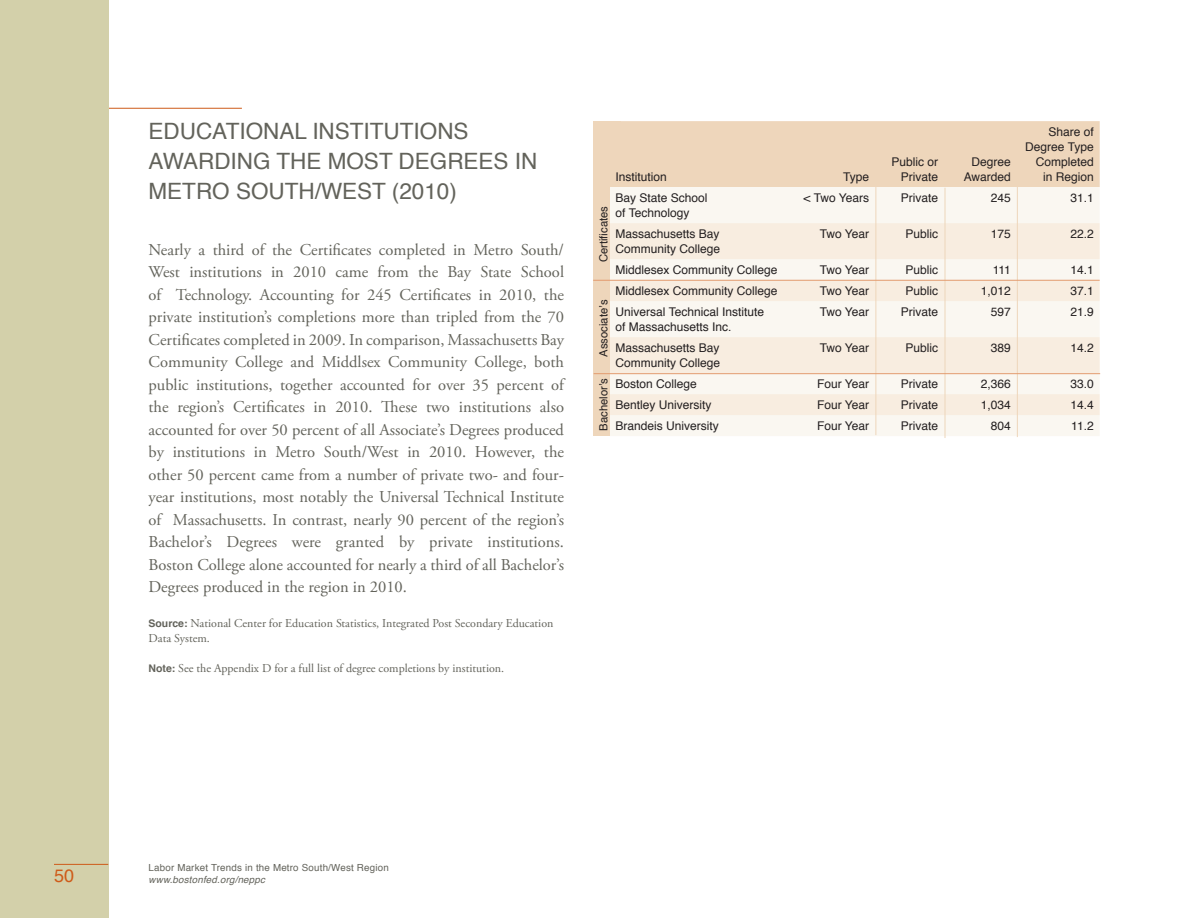
<style>
.page{position:relative;width:1188px;height:918px;background:#fff}
.page>*{position:absolute;margin:0;border:0;box-sizing:border-box;transform-origin:0 0}
.BodyText{font:22.5px/30px "Helvetica";color:#63635b}
.t1{font:18px "Helvetica";color:#ce5b19}
.BodyText-2{font:16.5px/22.5px "Adobe Garamond Pro";color:#63635b;text-align:justify}
.t2{font:12px/15px "Helvetica";color:#231f20}
.BodyText-3{font:12px/15px "Adobe Garamond Pro";color:#63635b}
.Note_Source{font:12px "Adobe Garamond Pro";color:#63635b}
.t3{font:11.25px "Helvetica";color:#231f20}
.Note_Source-2{font:9.75px/11.2px "Helvetica";letter-spacing:.02em;color:#63635b}
.s1{font-family:"Helvetica";font-weight:700;font-size:10.5px}
.s2{font-style:italic}
</style>
<div class="page">
<hr style="left:15px;top:108px;width:227px;height:1px;background:#ce5b19">
<div style="left:0;top:0;width:108px;height:918px;background:#d3d0aa"></div>
<hr style="left:54px;top:864px;width:54px;height:1px;background:#ce5b19">
<div style="left:594px;top:121px;width:27px;height:47px;background:#eed6bb"></div>
<div style="left:610px;top:121px;width:490px;height:66px;background:#eed6bb"></div>
<div style="left:610px;top:187px;width:490px;height:249px;background:#faf7f1"></div>
<svg style="left:610px;top:223px;width:490px;height:192px;fill:#f8ede0"></svg>
<div style="left:594px;top:158px;width:16px;height:278px;background:#eed6bb"></div>
<hr style="left:876px;top:185px;width:1px;height:250px;background:#eed6bb">
<hr style="left:945px;top:188px;width:1px;height:250px;background:#eed6bb">
<hr style="left:1017px;top:185px;width:1px;height:252px;background:#eed6bb">
<hr style="left:593px;top:280px;width:507px;height:1px;background:#e39b6e">
<hr style="left:594px;top:373px;width:506px;height:1px;background:#e39b6e">
<p class="BodyText" style="left:149px;top:117px;width:390px">EDUCATIONAL INSTITUTIONS<br>AWARDING THE MOST DEGREES IN<br>METRO SOUTH/WEST (2010)</p>
<p class="BodyText-2" style="left:149px;top:239px;width:417px">Nearly a third of the Certificates completed in Metro South/ West institutions in 2010 came from the Bay State School of Technology. Accounting for 245 Certificates in 2010, the private institution’s completions more than tripled from the 70<br>Certificates completed in 2009. In comparison, Massachusetts Bay Community College and Middlsex Community College, both public institutions, together accounted for over 35 percent of the region’s Certificates in 2010. These two institutions also accounted for over 50 percent of all Associate’s Degrees produced by institutions in Metro South/West in 2010. However, the other 50 percent came from a number of private two- and four&shy;year institutions, most notably the Universal Technical Institute of Massachusetts. In contrast, nearly 90 percent of the region’s Bachelor’s Degrees were granted by private institutions.<br>Boston College alone accounted for nearly a third of all Bachelor’s Degrees produced in the region in 2010.</p>
<p class="BodyText-3" style="left:149px;top:616px;width:406px"><span class="s1">Source:</span> National Center for Education Statistics, Integrated Post Secondary Education<br>Data System.</p>
<p class="Note_Source" style="left:149px;top:661px;width:357px"><span class="s1">Note:</span> See the Appendix D for a full list of degree completions by institution.</p>
<p class="t3" style="left:595px;top:262px;width:58px;rotate:-90deg">Certificates</p>
<p class="t3" style="left:595px;top:357px;width:58px;rotate:-90deg">Associate’s</p>
<p class="t3" style="left:595px;top:431px;width:54px;rotate:-90deg">Bachelor’s</p>
<p class="t2" style="left:616px;top:170px;width:53px">Institution</p>
<p class="t2" style="left:843px;top:170px;width:28px">Type</p>
<p class="t2" style="left:892px;top:155px;width:48px;text-align:right">Public or<br>Private</p>
<p class="t2" style="left:964px;top:155px;width:49px;text-align:right">Degree<br>Awarded</p>
<p class="t2" style="left:1025px;top:125px;width:70px;text-align:right">Share of<br>Degree Type<br>Completed in Region</p>
<p class="t2" style="left:616px;top:191px;width:94px">Bay State School of Technology</p>
<p class="t2" style="left:804px;top:191px;width:67px">&lt; Two Years</p>
<p class="t2" style="left:901px;top:191px;width:39px">Private</p>
<p class="t2" style="left:991px;top:191px;width:22px">245</p>
<p class="t2" style="left:1070px;top:191px;width:25px">31.1</p>
<p class="t2" style="left:616px;top:227px;width:106px">Massachusetts Bay<br>Community College</p>
<p class="t2" style="left:820px;top:227px;width:51px">Two Year</p>
<p class="t2" style="left:906px;top:227px;width:34px">Public</p>
<p class="t2" style="left:991px;top:227px;width:22px">175</p>
<p class="t2" style="left:1070px;top:227px;width:25px">22.2</p>
<p class="t2" style="left:616px;top:263px;width:164px">Middlesex Community College</p>
<p class="t2" style="left:820px;top:263px;width:51px">Two Year</p>
<p class="t2" style="left:906px;top:263px;width:34px">Public</p>
<p class="t2" style="left:993px;top:263px;width:20px">111</p>
<p class="t2" style="left:1070px;top:263px;width:25px">14.1</p>
<p class="t2" style="left:616px;top:284px;width:164px">Middlesex Community College</p>
<p class="t2" style="left:820px;top:284px;width:51px">Two Year</p>
<p class="t2" style="left:906px;top:284px;width:34px">Public</p>
<p class="t2" style="left:981px;top:284px;width:32px">1,012</p>
<p class="t2" style="left:1070px;top:284px;width:25px">37.1</p>
<p class="t2" style="left:616px;top:305px;width:150px">Universal Technical Institute of Massachusetts Inc.</p>
<p class="t2" style="left:820px;top:305px;width:51px">Two Year</p>
<p class="t2" style="left:901px;top:305px;width:39px">Private</p>
<p class="t2" style="left:991px;top:305px;width:22px">597</p>
<p class="t2" style="left:1070px;top:305px;width:25px">21.9</p>
<p class="t2" style="left:616px;top:341px;width:106px">Massachusetts Bay<br>Community College</p>
<p class="t2" style="left:820px;top:341px;width:51px">Two Year</p>
<p class="t2" style="left:906px;top:341px;width:34px">Public</p>
<p class="t2" style="left:991px;top:341px;width:22px">389</p>
<p class="t2" style="left:1070px;top:341px;width:25px">14.2</p>
<p class="t2" style="left:616px;top:377px;width:83px">Boston College</p>
<p class="t2" style="left:817px;top:377px;width:54px">Four Year</p>
<p class="t2" style="left:901px;top:377px;width:39px">Private</p>
<p class="t2" style="left:981px;top:377px;width:32px">2,366</p>
<p class="t2" style="left:1070px;top:377px;width:25px">33.0</p>
<p class="t2" style="left:616px;top:398px;width:98px">Bentley University</p>
<p class="t2" style="left:817px;top:398px;width:54px">Four Year</p>
<p class="t2" style="left:901px;top:398px;width:39px">Private</p>
<p class="t2" style="left:981px;top:398px;width:32px">1,034</p>
<p class="t2" style="left:1070px;top:398px;width:25px">14.4</p>
<p class="t2" style="left:616px;top:419px;width:105px">Brandeis University</p>
<p class="t2" style="left:817px;top:419px;width:54px">Four Year</p>
<p class="t2" style="left:901px;top:419px;width:39px">Private</p>
<p class="t2" style="left:991px;top:419px;width:22px">804</p>
<p class="t2" style="left:1071px;top:419px;width:24px">11.2</p>
<p class="t1" style="left:54px;top:862px;width:22px">50</p>
<p class="Note_Source-2" style="left:149px;top:863px;width:242px">Labor Market Trends in the Metro South/West Region <span class="s2">www.bostonfed.org/neppc</span></p>
</div>
